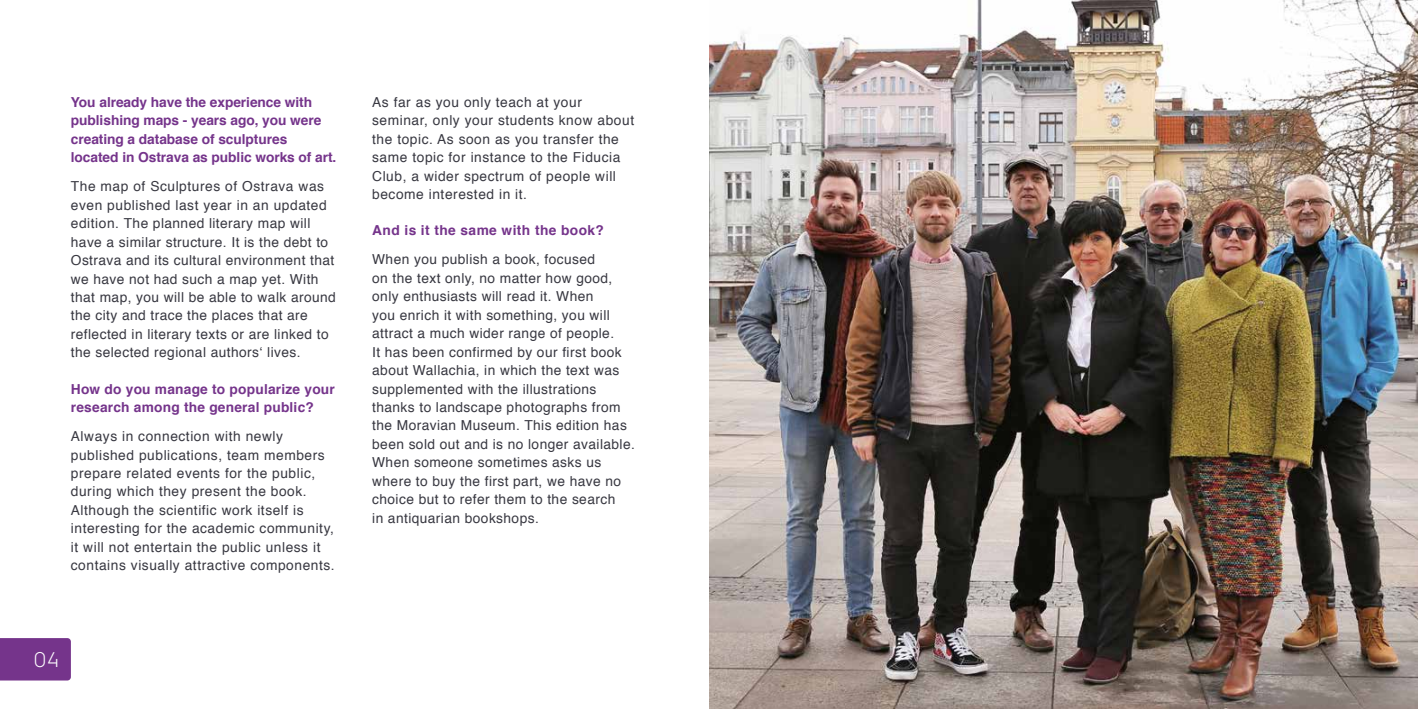
<style>
.page{position:relative;width:1418px;height:709px;background:#fff}
.page>*{position:absolute;margin:0;border:0;box-sizing:border-box;transform-origin:0 0}
.t1{font:300 21.25px "Hurme Geometric Sans 3";color:#fff}
.t2{font:13.75px/18.5px "Helvetica";letter-spacing:.03em;color:#383841}
.t3{font:700 13.75px/18.5px "Helvetica";letter-spacing:-.005em;color:#75348b}
.t4{font:700 13.75px/18.5px "Helvetica";letter-spacing:.015em;color:#75348b}
.t5{font:700 13.75px "Helvetica";letter-spacing:.03em;color:#75348b}
</style>
<div class="page">
<div style="left:0;top:638px;width:71px;height:42px;background:#75348b"></div>
<img style="left:709px;top:0;width:708px;height:709px">
<p class="t3" style="left:71px;top:93px;width:267px">You already have the experience with publishing maps - years ago, you were creating a database of sculptures located in Ostrava as public works of art.</p>
<p class="t2" style="left:71px;top:178px;width:266px">The map of Sculptures of Ostrava was even published last year in an updated edition. The planned literary map will have a similar structure. It is the debt to Ostrava and its cultural environment that we have not had such a map yet. With that map, you will be able to walk around the city and trace the places that are reflected in literary texts or are linked to the selected regional authors‘ lives.</p>
<p class="t4" style="left:71px;top:379px;width:265px">How do you manage to popularize your research among the general public?</p>
<p class="t2" style="left:71px;top:427px;width:265px">Always in connection with newly published publications, team members prepare related events for the public, during which they present the book.<br>Although the scientific work itself is interesting for the academic community, it will not entertain the public unless it contains visually attractive components.</p>
<h1 class="t1" style="left:34px;top:645px;width:26px">04</h1>
<p class="t2" style="left:372px;top:93px;width:263px">As far as you only teach at your seminar, only your students know about the topic. As soon as you transfer the same topic for instance to the Fiducia Club, a wider spectrum of people will become interested in it.</p>
<p class="t5" style="left:372px;top:219px;width:233px">And is it the same with the book?</p>
<p class="t2" style="left:372px;top:251px;width:264px">When you publish a book, focused<br>on the text only, no matter how good, only enthusiasts will read it. When<br>you enrich it with something, you will attract a much wider range of people.<br>It has been confirmed by our first book about Wallachia, in which the text was supplemented with the illustrations thanks to landscape photographs from the Moravian Museum. This edition has been sold out and is no longer available.<br>When someone sometimes asks us where to buy the first part, we have no choice but to refer them to the search<br>in antiquarian bookshops.</p>
</div>
